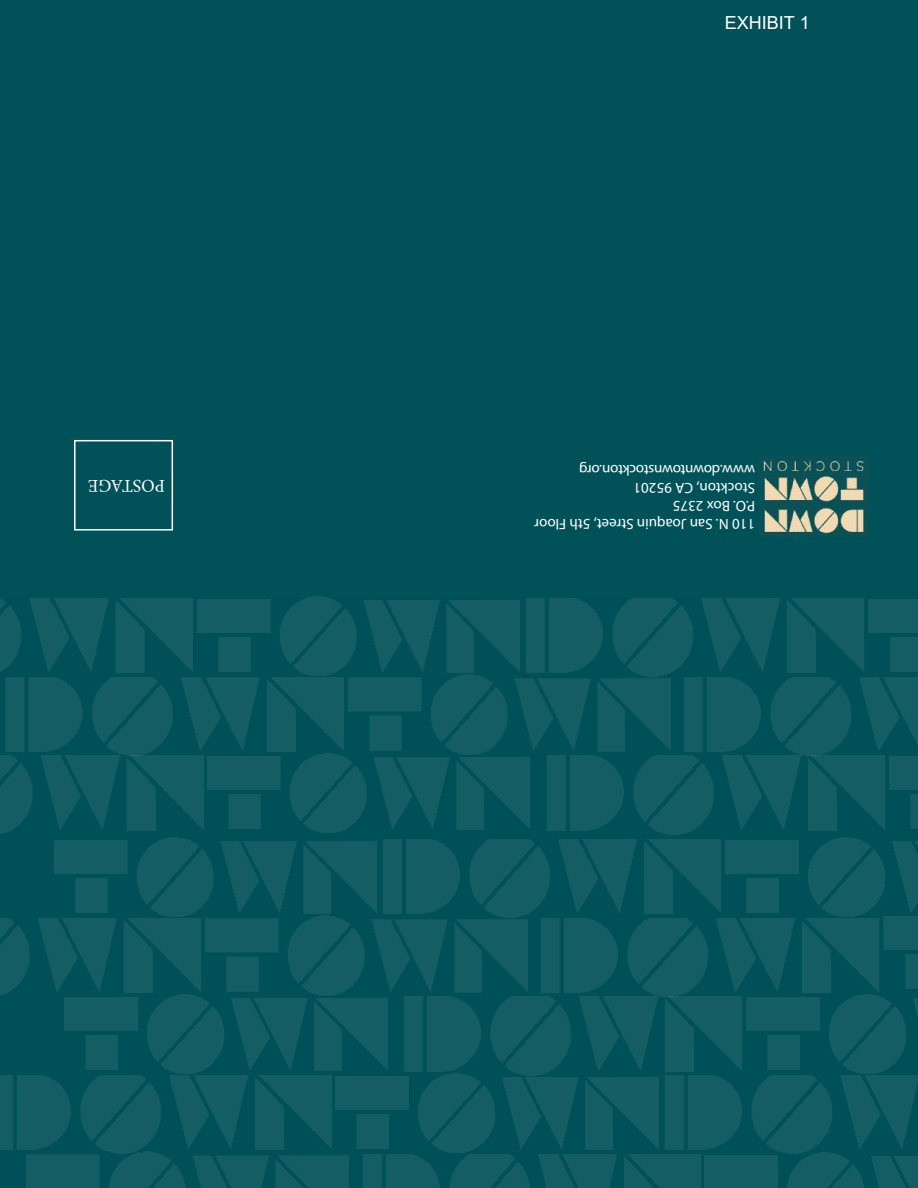
<style>
.page{position:relative;width:918px;height:1188px;background:#005158}
.page>*{position:absolute;margin:0;border:0;box-sizing:border-box;transform-origin:0 0}
.t1{font:18px "Arial";color:#fff}
.t2{font:18px "Minion Pro";letter-spacing:-.005em;color:#fff}
.t3{font:15px/18px "Myriad Pro";color:#fff}
</style>
<div class="page">
<div style="left:74px;top:440px;width:99px;height:91px;border:2px solid #fff"></div>
<img style="left:760px;top:456px;width:109px;height:81px">
<img style="left:0;top:598px;width:179px;height:75px">
<img style="left:179px;top:596px;width:329px;height:80px">
<img style="left:508px;top:598px;width:342px;height:80px">
<img style="left:850px;top:598px;width:68px;height:80px">
<img style="left:0;top:677px;width:330px;height:79px">
<img style="left:330px;top:662px;width:359px;height:94px">
<img style="left:666px;top:678px;width:252px;height:78px">
<img style="left:0;top:756px;width:190px;height:78px">
<img style="left:190px;top:741px;width:359px;height:99px">
<img style="left:528px;top:756px;width:343px;height:84px">
<img style="left:871px;top:741px;width:47px;height:83px">
<img style="left:36px;top:824px;width:359px;height:93px">
<img style="left:365px;top:840px;width:343px;height:79px">
<img style="left:708px;top:824px;width:210px;height:95px">
<img style="left:0;top:918px;width:187px;height:77px">
<img style="left:187px;top:903px;width:359px;height:94px">
<img style="left:523px;top:919px;width:343px;height:78px">
<img style="left:866px;top:900px;width:52px;height:82px">
<img style="left:47px;top:982px;width:359px;height:92px">
<img style="left:385px;top:997px;width:343px;height:75px">
<img style="left:728px;top:982px;width:190px;height:92px">
<img style="left:0;top:1075px;width:318px;height:75px">
<img style="left:318px;top:1060px;width:359px;height:95px">
<img style="left:647px;top:1075px;width:271px;height:80px">
<img style="left:9px;top:1139px;width:359px;height:49px">
<img style="left:344px;top:1155px;width:343px;height:33px">
<img style="left:687px;top:1139px;width:231px;height:49px">
<p class="t2" style="left:165px;top:498px;width:78px;rotate:-180deg">POSTAGE</p>
<p class="t1" style="left:725px;top:10px;width:87px">EXHIBIT 1</p>
<p class="t3" style="left:755px;top:534px;width:222px;rotate:-180deg">110 N. San Joaquin Street, 5th Floor<br>P.O. Box 2375<br>Stockton, CA 95201 www.downtownstockton.org</p>
</div>
